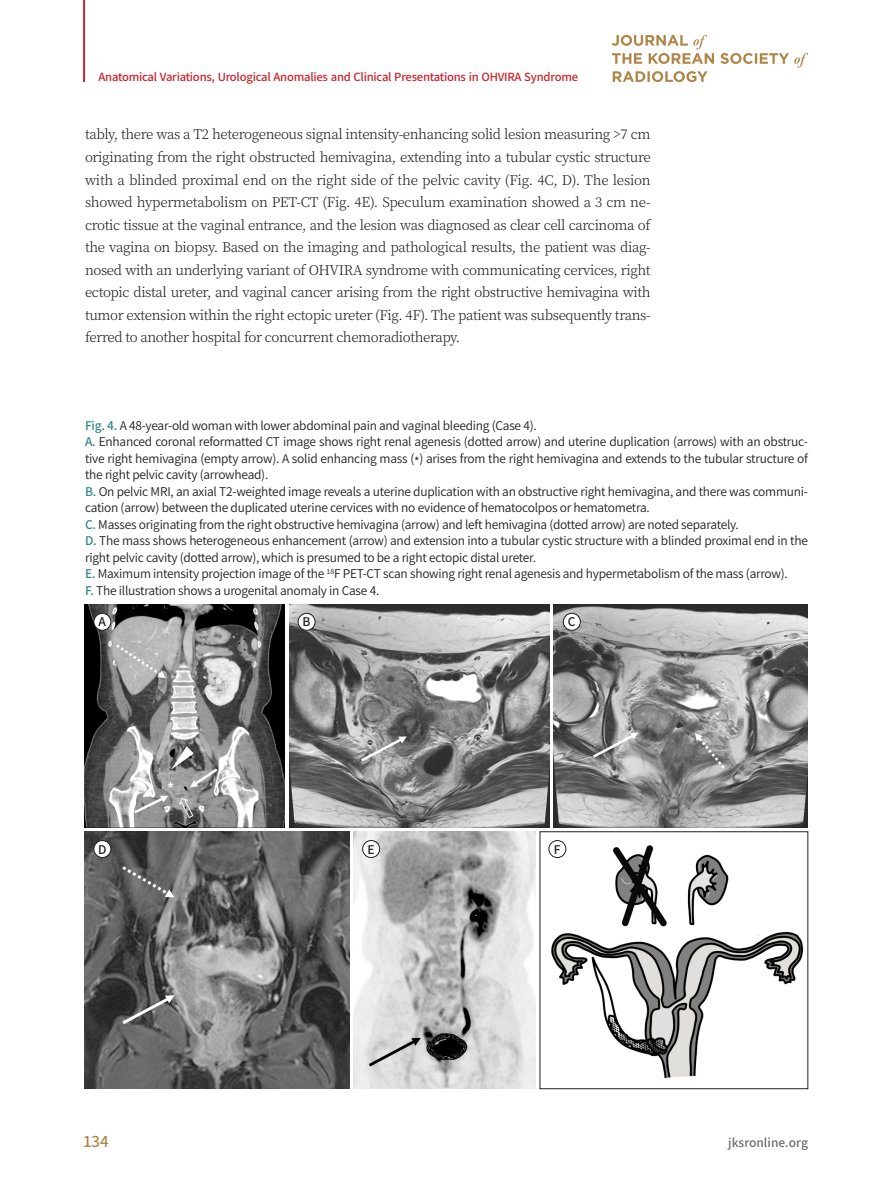
<style>
.page{position:relative;width:893px;height:1191px;background:#fff}
.page>*{position:absolute;margin:0;border:0;box-sizing:border-box;transform-origin:0 0}
.t1{font:500 15px "Noto Sans CJ Kkr";color:#b08548}
.영문본문{font:300 13.5px/22.5px "Noto Serif CJ Kkr";letter-spacing:-.03em;color:#231f20;text-align:justify}
.그림제목1{font:600 12px/16.5px "Noto Sans CJ Kkr";letter-spacing:-.02em;color:#231f20}
.그림제목{font:600 12px "Noto Sans CJ Kkr";letter-spacing:-.02em;color:#231f20}
.t2{font:500 12px "Noto Sans CJ Kkr";color:#6c6d70}
.캡션{font:500 12px "Noto Sans CJ Kkr";color:#231f20}
.t3{font:500 11.25px "Noto Sans CJ Kkr";letter-spacing:-.02em;color:#c8242b}
.s1{font-weight:500;color:#328886}
</style>
<div class="page">
<hr style="left:83px;top:0;width:2px;height:82px;background:#c8242b">
<svg style="left:612px;top:35px;width:196px;height:47px"></svg>
<img style="left:85px;top:604px;width:200px;height:223px">
<img style="left:289px;top:604px;width:260px;height:223px">
<img style="left:553px;top:604px;width:255px;height:223px">
<img style="left:85px;top:831px;width:264px;height:257px">
<img style="left:353px;top:831px;width:183px;height:257px">
<img style="left:548px;top:840px;width:256px;height:239px">
<div style="left:540px;top:831px;width:268px;height:258px;border:1px solid #231f20"></div>
<div style="left:94px;top:613px;width:17px;height:17px;background:#fff;border-radius:50%"></div>
<div style="left:94px;top:613px;width:17px;height:17px;border:1px solid #231f20;border-radius:50%"></div>
<div style="left:563px;top:613px;width:17px;height:17px;background:#fff;border-radius:50%"></div>
<div style="left:563px;top:613px;width:17px;height:17px;border:1px solid #231f20;border-radius:50%"></div>
<div style="left:94px;top:840px;width:17px;height:17px;background:#fff;border-radius:50%"></div>
<div style="left:94px;top:840px;width:17px;height:17px;border:1px solid #231f20;border-radius:50%"></div>
<div style="left:363px;top:840px;width:17px;height:17px;background:#fff;border-radius:50%"></div>
<div style="left:362px;top:840px;width:18px;height:17px;border:1px solid #231f20;border-radius:50%"></div>
<div style="left:549px;top:840px;width:17px;height:17px;background:#fff;border-radius:50%"></div>
<div style="left:549px;top:840px;width:17px;height:17px;border:1px solid #231f20;border-radius:50%"></div>
<div style="left:298px;top:613px;width:17px;height:17px;background:#fff;border-radius:50%"></div>
<div style="left:298px;top:613px;width:17px;height:17px;border:1px solid #231f20;border-radius:50%"></div>
<p class="t3" style="left:98px;top:70px;width:481px">Anatomical Variations, Urological Anomalies and Clinical Presentations in OHVIRA Syndrome</p>
<p class="영문본문" style="left:85px;top:124px;width:567px">tably, there was a T2 heterogeneous signal intensity-enhancing solid lesion measuring &gt;7 cm originating from the right obstructed hemivagina, extending into a tubular cystic structure with a blinded proximal end on the right side of the pelvic cavity (Fig. 4C, D). The lesion showed hypermetabolism on PET-CT (Fig. 4E). Speculum examination showed a 3 cm ne&shy;crotic tissue at the vaginal entrance, and the lesion was diagnosed as clear cell carcinoma of the vagina on biopsy. Based on the imaging and pathological results, the patient was diag&shy;nosed with an underlying variant of OHVIRA syndrome with communicating cervices, right ectopic distal ureter, and vaginal cancer arising from the right obstructive hemivagina with tumor extension within the right ectopic ureter (Fig. 4F). The patient was subsequently trans&shy;ferred to another hospital for concurrent chemoradiotherapy.</p>
<p class="그림제목" style="left:85px;top:418px;width:453px"><span class="s1">Fig. 4.</span> A 48-year-old woman with lower abdominal pain and vaginal bleeding (Case 4).</p>
<p class="그림제목1" style="left:85px;top:433px;width:724px;text-align:justify"><span class="s1">A.</span> Enhanced coronal reformatted CT image shows right renal agenesis (dotted arrow) and uterine duplication (arrows) with an obstruc&shy;tive right hemivagina (empty arrow). A solid enhancing mass (*) arises from the right hemivagina and extends to the tubular structure of the right pelvic cavity (arrowhead).</p>
<p class="그림제목1" style="left:85px;top:483px;width:724px"><span class="s1">B.</span> On pelvic MRI, an axial T2-weighted image reveals a uterine duplication with an obstructive right hemivagina, and there was communi&shy;cation (arrow) between the duplicated uterine cervices with no evidence of hematocolpos or hematometra.</p>
<p class="그림제목1" style="left:85px;top:516px;width:655px"><span class="s1">C.</span> Masses originating from the right obstructive hemivagina (arrow) and left hemivagina (dotted arrow) are noted separately.</p>
<p class="그림제목1" style="left:85px;top:532px;width:724px"><span class="s1">D.</span> The mass shows heterogeneous enhancement (arrow) and extension into a tubular cystic structure with a blinded proximal end in the right pelvic cavity (dotted arrow), which is presumed to be a right ectopic distal ureter.</p>
<p class="그림제목1" style="left:85px;top:565px;width:704px"><span class="s1">E.</span> Maximum intensity projection image of the <sup>18</sup>F PET-CT scan showing right renal agenesis and hypermetabolism of the mass (arrow).</p>
<p class="그림제목1" style="left:85px;top:582px;width:296px"><span class="s1">F.</span> The illustration shows a urogenital anomaly in Case 4.</p>
<p class="캡션" style="left:99px;top:615px;width:9px">A</p>
<p class="캡션" style="left:568px;top:615px;width:9px">C</p>
<p class="캡션" style="left:303px;top:615px;width:10px">B</p>
<p class="캡션" style="left:98px;top:842px;width:10px">D</p>
<p class="캡션" style="left:368px;top:842px;width:9px">E</p>
<p class="캡션" style="left:554px;top:842px;width:8px">F</p>
<p class="t1" style="left:83px;top:1132px;width:27px">134</p>
<p class="t2" style="left:728px;top:1135px;width:81px">jksronline.org</p>
</div>
